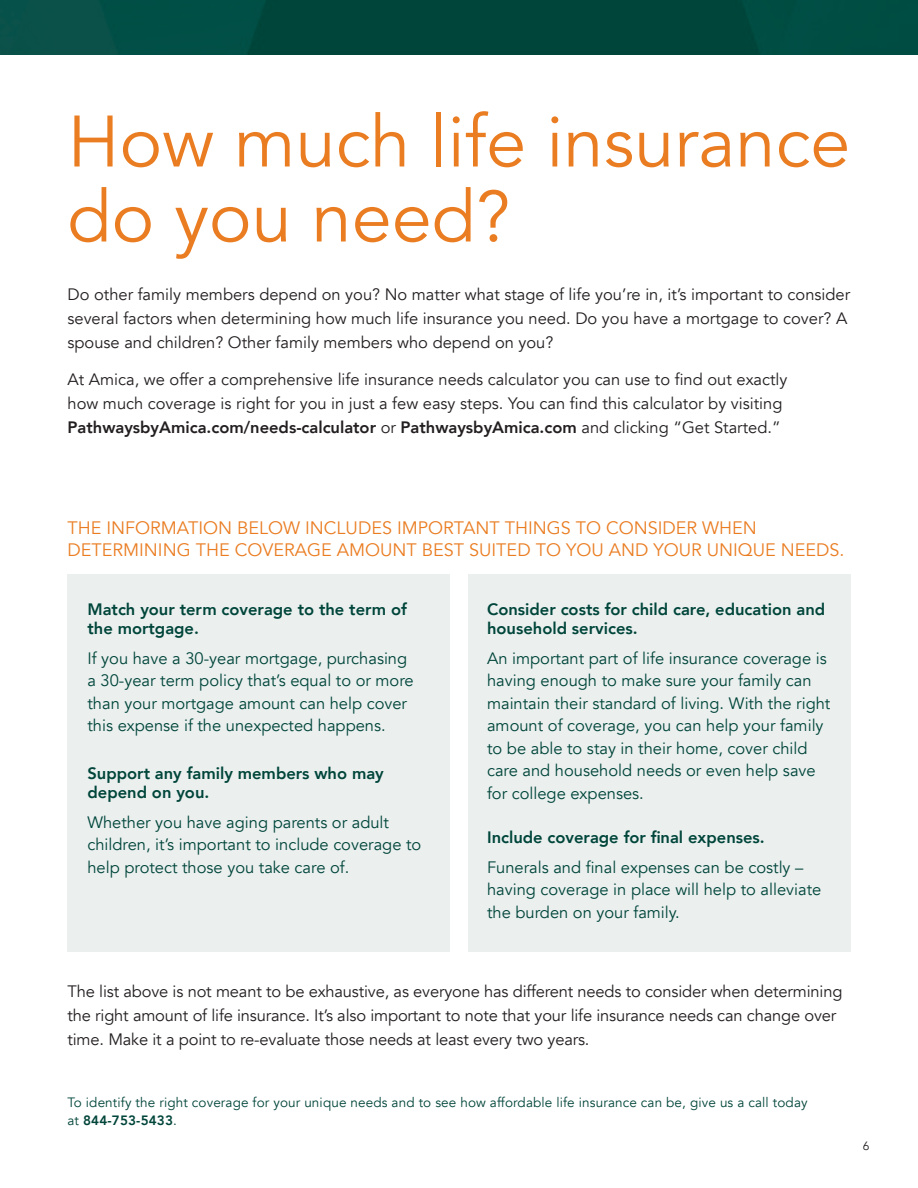
<style>
.page{position:relative;width:918px;height:1188px;background:#fff}
.page>*{position:absolute;margin:0;border:0;box-sizing:border-box;transform-origin:0 0}
.t1{font:72px/75px "Avenir";color:#ea7d22}
.t2{font:18px/21.6px "Avenir";color:#ea7d22}
.t3{font:16.5px/24px "Avenir";color:#231f20}
.t4{font:16.5px/22.5px "Avenir";color:#00453a}
.t5{font:800 16.5px/19.5px "Avenir";color:#00453a}
.t6{font:13.5px/18px "Avenir";letter-spacing:.01em;color:#00453a}
.t7{font:12px "Avenir";color:#231f20}
.s1{font-weight:800}
</style>
<div class="page">
<img style="left:0;top:0;width:918px;height:54px">
<div style="left:68px;top:574px;width:382px;height:377px;background:#ebf0ef"></div>
<div style="left:468px;top:574px;width:382px;height:377px;background:#ebf0ef"></div>
<p class="t1" style="left:68px;top:106px;width:784px">How much life insurance do you need?</p>
<p class="t3" style="left:68px;top:283px;width:784px">Do other family members depend on you? No matter what stage of life you’re in, it’s important to consider several factors when determining how much life insurance you need. Do you have a mortgage to cover? A spouse and children? Other family members who depend on you?</p>
<p class="t3" style="left:68px;top:368px;width:722px">At Amica, we offer a comprehensive life insurance needs calculator you can use to find out exactly how much coverage is right for you in just a few easy steps. You can find this calculator by visiting<br><span class="s1">PathwaysbyAmica.com/needs-calculator</span> or <span class="s1">PathwaysbyAmica.com</span> and clicking “Get Started.”</p>
<p class="t2" style="left:68px;top:518px;width:779px">THE INFORMATION BELOW INCLUDES IMPORTANT THINGS TO CONSIDER WHEN<br>DETERMINING THE COVERAGE AMOUNT BEST SUITED TO YOU AND YOUR UNIQUE NEEDS.</p>
<p class="t5" style="left:87px;top:599px;width:321px">Match your term coverage to the term of the mortgage.</p>
<p class="t4" style="left:87px;top:647px;width:328px">If you have a 30-year mortgage, purchasing a 30-year term policy that’s equal to or more than your mortgage amount can help cover this expense if the unexpected happens.</p>
<p class="t5" style="left:87px;top:763px;width:298px">Support any family members who may depend on you.</p>
<p class="t4" style="left:87px;top:811px;width:335px">Whether you have aging parents or adult children, it’s important to include coverage to help protect those you take care of.</p>
<p class="t5" style="left:487px;top:599px;width:340px">Consider costs for child care, education and household services.</p>
<p class="t4" style="left:487px;top:647px;width:345px">An important part of life insurance coverage is having enough to make sure your family can maintain their standard of living. With the right amount of coverage, you can help your family to be able to stay in their home, cover child care and household needs or even help save for college expenses.</p>
<p class="t5" style="left:487px;top:828px;width:279px">Include coverage for final expenses.</p>
<p class="t4" style="left:487px;top:856px;width:336px">Funerals and final expenses can be costly – having coverage in place will help to alleviate the burden on your family.</p>
<p class="t3" style="left:68px;top:980px;width:777px">The list above is not meant to be exhaustive, as everyone has different needs to consider when determining the right amount of life insurance. It’s also important to note that your life insurance needs can change over time. Make it a point to re-evaluate those needs at least every two years.</p>
<p class="t6" style="left:68px;top:1093px;width:742px">To identify the right coverage for your unique needs and to see how affordable life insurance can be, give us a call today at <span class="s1">844-753-5433</span>.</p>
<p class="t7" style="left:863px;top:1139px;width:8px">6</p>
</div>
